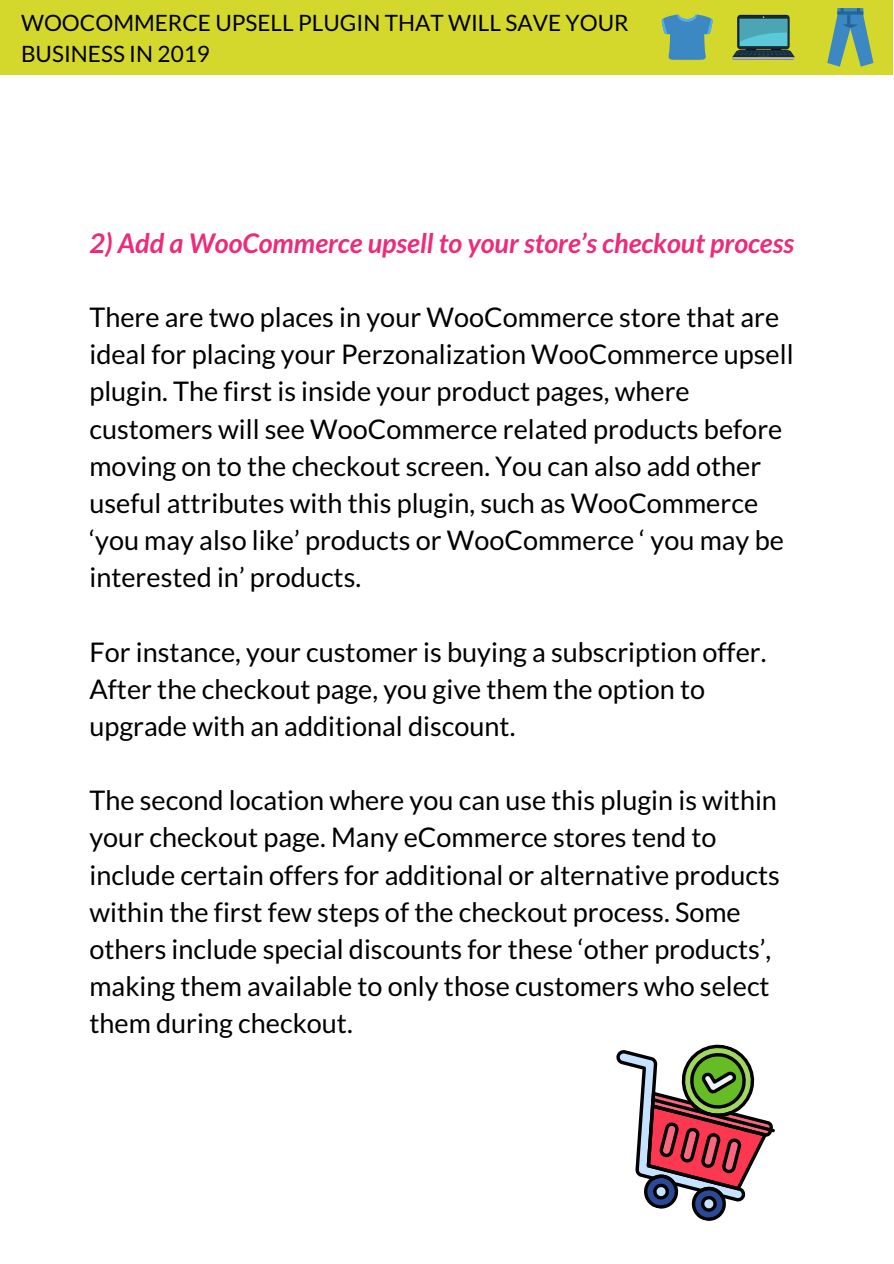
<style>
.page{position:relative;width:894px;height:1264px;background:#fff}
.page>*{position:absolute;margin:0;border:0;box-sizing:border-box;transform-origin:0 0}
.t1{font:27px/37.2px "Lato";color:#000}
.t2{font:italic 700 27px "Lato";color:#ee2a7b}
.t3{font:22.5px/31.5px "Lato";color:#000}
</style>
<div class="page">
<div style="left:0;top:0;width:892px;height:74px;background:#d5d82c"></div>
<svg style="left:661px;top:15px;width:51px;height:45px"></svg>
<svg style="left:732px;top:15px;width:62px;height:45px;background:#578c7d"></svg>
<svg style="left:827px;top:8px;width:46px;height:59px"></svg>
<svg style="left:846px;top:15px;width:4px;height:11px"></svg>
<svg style="left:616px;top:1044px;width:159px;height:177px"></svg>
<p class="t3" style="left:21px;top:6px;width:609px">WOOCOMMERCE UPSELL PLUGIN THAT WILL SAVE YOUR<br>BUSINESS IN 2019</p>
<p class="t2" style="left:89px;top:226px;width:705px">2) Add a WooCommerce upsell to your store’s checkout process</p>
<p class="t1" style="left:89px;top:298px;width:705px">There are two places in your WooCommerce store that are ideal for placing your Perzonalization WooCommerce upsell plugin. The first is inside your product pages, where customers will see WooCommerce related products before moving on to the checkout screen. You can also add other useful attributes with this plugin, such as WooCommerce ‘you may also like’ products or WooCommerce ‘ you may be interested in’ products.</p>
<p class="t1" style="left:89px;top:632px;width:678px">For instance, your customer is buying a subscription offer.<br>After the checkout page, you give them the option to upgrade with an additional discount.</p>
<p class="t1" style="left:89px;top:781px;width:691px">The second location where you can use this plugin is within your checkout page. Many eCommerce stores tend to include certain offers for additional or alternative products within the first few steps of the checkout process. Some others include special discounts for these ‘other products’, making them available to only those customers who select them during checkout.</p>
</div>
